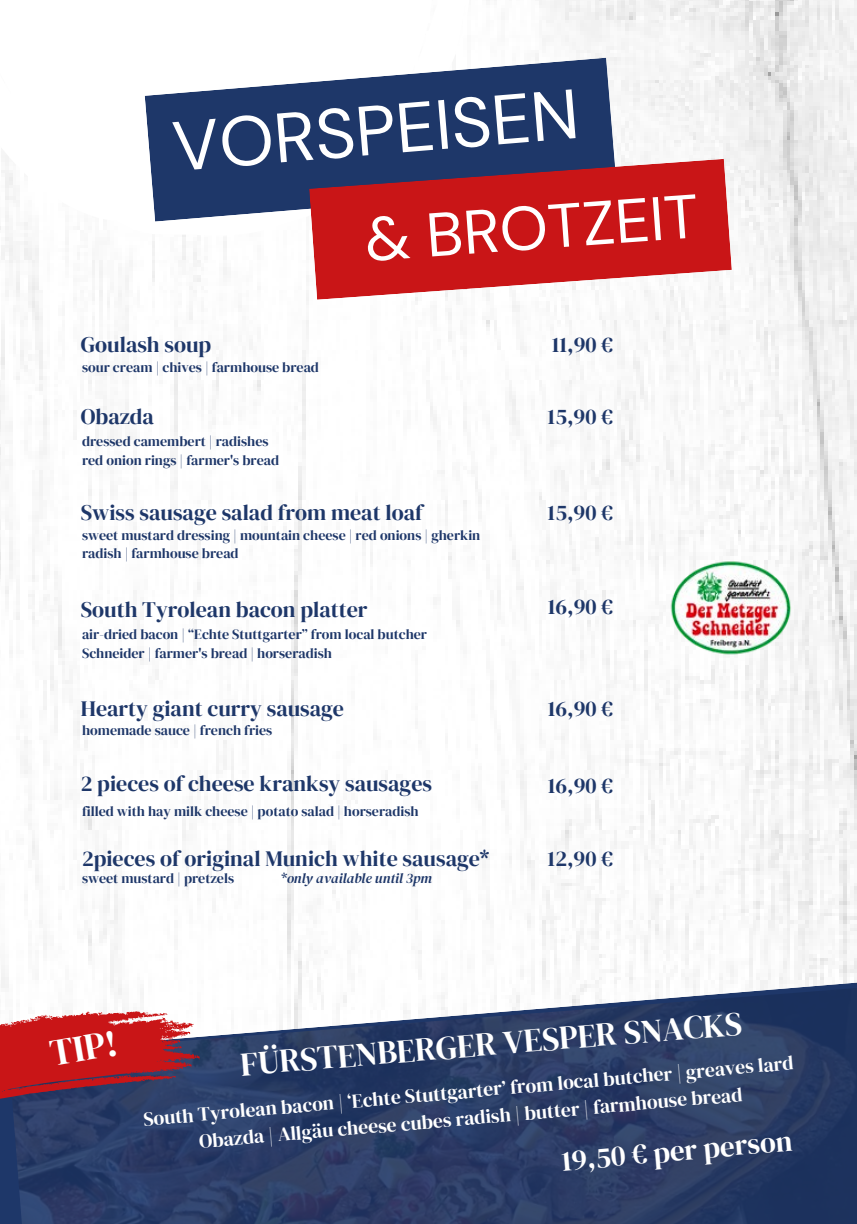
<style>
.page{position:relative;width:857px;height:1224px;background:#fff}
.page>*{position:absolute;margin:0;border:0;box-sizing:border-box;transform-origin:0 0}
.t1{font:69.8px "DM Sans";color:#fff}
.t2{font:61.6px "DM Sans";color:#fff}
.t3{font:37.2px "DM Serif Display";color:#fff}
.t4{font:32.8px "DM Serif Display";color:#fff}
.t5{font:28.8px "DM Serif Display";color:#fff}
.t6{font:22px "DM Serif Display";color:#1e3769}
.t7{font:19.6px/27px "DM Serif Display";color:#fff;text-align:center}
.t8{font:14px/18.6px "DM Serif Display";color:#1e3769}
.t9{font:italic 14px "DM Serif Display";color:#1e3769}
</style>
<div class="page">
<img style="left:0;top:0;width:856px;height:947px">
<svg style="left:0;top:0;width:471px;height:236px"></svg>
<svg style="left:145px;top:58px;width:471px;height:164px;fill:#1e3769"></svg>
<svg style="left:309px;top:159px;width:422px;height:141px;background:#be353c"></svg>
<img style="left:644px;top:557px;width:174px;height:101px">
<svg style="left:0;top:947px;width:856px;height:277px"></svg>
<img style="left:9px;top:985px;width:847px;height:239px">
<svg style="left:0;top:992px;width:203px;height:144px"></svg>
<h6 class="t1" style="left:169px;top:103px;width:409px;rotate:-5deg">VORSPEISEN</h6>
<p class="t2" style="left:362px;top:200px;width:336px;rotate:-4deg">&amp; BROTZEIT</p>
<p class="t6" style="left:81px;top:329px;width:132px">Goulash soup</p>
<h6 class="t8" style="left:82px;top:358px;width:238px">sour cream | chives | farmhouse bread</h6>
<p class="t6" style="left:81px;top:401px;width:75px">Obazda</p>
<h6 class="t8" style="left:82px;top:432px;width:188px">dressed camembert | radishes</h6>
<h6 class="t8" style="left:82px;top:451px;width:198px">red onion rings | farmer's bread</h6>
<h1 class="t6" style="left:551px;top:329px;width:63px">11,90 €</h1>
<h6 class="t6" style="left:547px;top:401px;width:67px">15,90 €</h6>
<h2 class="t6" style="left:81px;top:497px;width:343px">Swiss sausage salad from meat loaf</h2>
<h6 class="t6" style="left:547px;top:497px;width:67px">15,90 €</h6>
<p class="t8" style="left:82px;top:526px;width:400px">sweet mustard dressing | mountain cheese | red onions | gherkin</p>
<p class="t8" style="left:82px;top:544px;width:158px">radish | farmhouse bread</p>
<h6 class="t6" style="left:81px;top:595px;width:288px">South Tyrolean bacon platter</h6>
<h6 class="t8" style="left:82px;top:625px;width:346px">air-dried bacon | “Echte Stuttgarter” from local butcher<br>Schneider | farmer's bread | horseradish</h6>
<h6 class="t6" style="left:81px;top:693px;width:265px">Hearty giant curry sausage</h6>
<p class="t8" style="left:82px;top:721px;width:192px">homemade sauce | french fries</p>
<h6 class="t6" style="left:81px;top:768px;width:353px">2 pieces of cheese kranksy sausages</h6>
<h6 class="t8" style="left:82px;top:802px;width:338px">filled with hay milk cheese | potato salad | horseradish</h6>
<p class="t6" style="left:547px;top:592px;width:67px">16,90 €</p>
<h6 class="t6" style="left:547px;top:693px;width:67px">16,90 €</h6>
<p class="t6" style="left:547px;top:770px;width:67px">16,90 €</p>
<p class="t6" style="left:82px;top:844px;width:409px">2pieces of original Munich white sausage*</p>
<h4 class="t6" style="left:547px;top:843px;width:67px">12,90 €</h4>
<p class="t8" style="left:82px;top:869px;width:154px">sweet mustard | pretzels</p>
<p class="t9" style="left:280px;top:868px;width:154px">*only available until 3pm</p>
<h6 class="t3" style="left:46px;top:1028px;width:69px;rotate:-10deg">TIP!</h6>
<p class="t4" style="left:239px;top:1043px;width:504px;rotate:-5deg">FÜRSTENBERGER VESPER SNACKS</p>
<h6 class="t7" style="left:142px;top:1106px;width:653px;rotate:-5deg">South Tyrolean bacon | ‘Echte Stuttgarter’ from local butcher | greaves lard<br>Obazda | Allgäu cheese cubes radish | butter | farmhouse bread</h6>
<p class="t5" style="left:559px;top:1141px;width:233px;rotate:-5deg">19,50 € per person</p>
</div>
